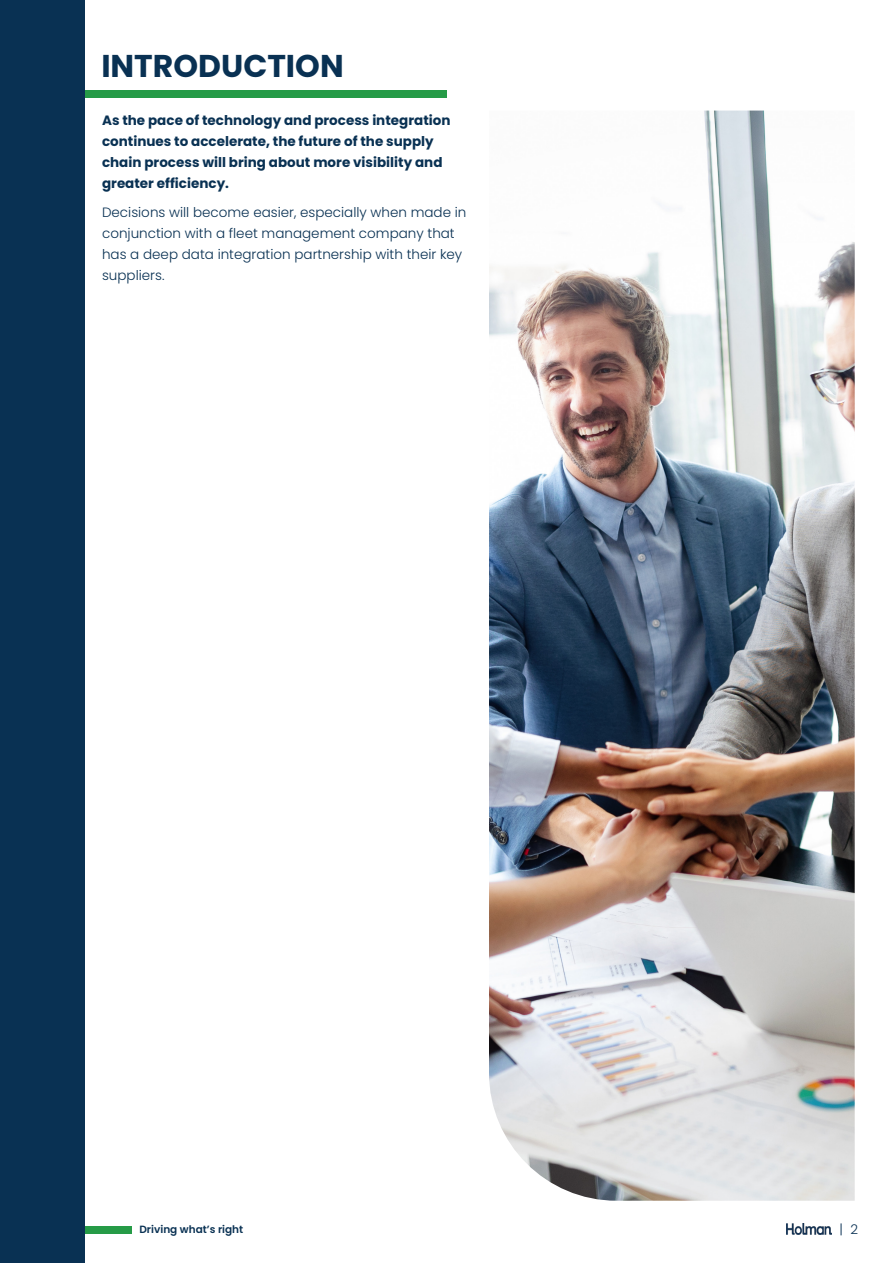
<style>
.page{position:relative;width:893px;height:1263px;background:#fff}
.page>*{position:absolute;margin:0;border:0;box-sizing:border-box;transform-origin:0 0}
.t1{font:700 31.5px "Poppins";color:#093153}
.Body_text{font:700 13.5px/21px "Poppins";color:#093153}
.Body_text-2{font:300 13.5px/21px "Poppins";color:#093153}
.t2{font:300 13.35px "Poppins";color:#093153}
.t3{font:600 10.5px "Poppins";color:#093153}
</style>
<div class="page">
<img style="left:787px;top:1224px;width:44px;height:10px">
<div style="left:0;top:1226px;width:132px;height:7px;background:#269b47"></div>
<div style="left:0;top:90px;width:446px;height:8px;background:#269b47"></div>
<div style="left:0;top:0;width:85px;height:1263px;background:#093153"></div>
<img style="left:489px;top:111px;width:366px;height:1090px">
<p class="t1" style="left:101px;top:48px;width:244px">INTRODUCTION</p>
<p class="Body_text" style="left:102px;top:110px;width:350px">As the pace of technology and process integration continues to accelerate, the future of the supply chain process will bring about more visibility and greater efficiency.</p>
<p class="Body_text-2" style="left:102px;top:202px;width:366px">Decisions will become easier, especially when made in conjunction with a fleet management company that has a deep data integration partnership with their key suppliers.</p>
<p class="t3" style="left:139px;top:1223px;width:105px">Driving what’s right</p>
<p class="t2" style="left:839px;top:1221px;width:20px">| 2</p>
</div>
